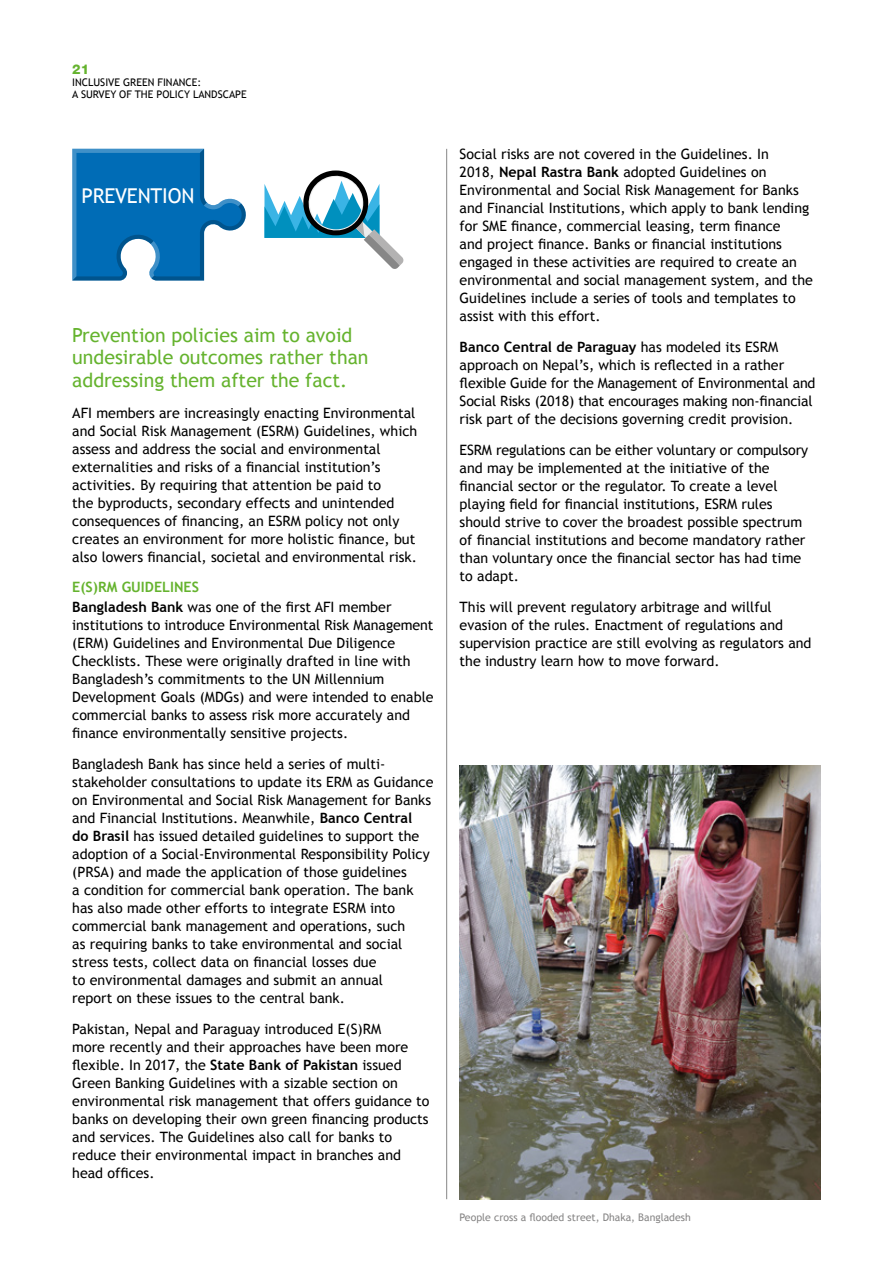
<style>
.page{position:relative;width:893px;height:1263px;background:#fff}
.page>*{position:absolute;margin:0;border:0;box-sizing:border-box;transform-origin:0 0}
.t1{font:20.4px "Trebuchet MS";letter-spacing:-.01em;color:#fff}
.t2{font:19.5px/22.5px "Trebuchet MS";color:#65b32e}
.t3{font:14.25px/18px "Trebuchet MS";color:#000}
.t4{font:800 13.5px "Helvetica Neue";color:#65b32e}
.t5{font:10.5px/12px "Trebuchet MS";color:#000}
.t6{font:10.5px "Trebuchet MS";color:#878686}
.s1{font-weight:700;color:#65b32e}
.s2{font-weight:700}
</style>
<div class="page">
<hr style="left:446px;top:149px;width:1px;height:1050px;background:#878787">
<svg style="left:264px;top:170px;width:140px;height:99px"></svg>
<svg style="left:72px;top:149px;width:174px;height:132px"></svg>
<img style="left:460px;top:765px;width:361px;height:434px">
<p class="t4" style="left:72px;top:61px;width:19px">21</p>
<p class="t5" style="left:72px;top:77px;width:176px">INCLUSIVE GREEN FINANCE:<br>A SURVEY OF THE POLICY LANDSCAPE</p>
<h1 class="t1" style="left:81px;top:183px;width:115px">PREVENTION</h1>
<h2 class="t2" style="left:72px;top:324px;width:298px">Prevention policies aim to avoid undesirable outcomes rather than addressing them after the fact.</h2>
<p class="t3" style="left:72px;top:404px;width:346px">AFI members are increasingly enacting Environmental and Social Risk Management (ESRM) Guidelines, which assess and address the social and environmental externalities and risks of a financial institution’s activities. By requiring that attention be paid to<br>the byproducts, secondary effects and unintended consequences of financing, an ESRM policy not only creates an environment for more holistic finance, but also lowers financial, societal and environmental risk.</p>
<p class="t3" style="left:72px;top:577px;width:321px;line-height:20.1px"><span class="s1">E(S)RM GUIDELINES<br></span><span class="s2">Bangladesh Bank</span> was one of the first AFI member</p>
<p class="t3" style="left:72px;top:617px;width:363px">institutions to introduce Environmental Risk Management (ERM) Guidelines and Environmental Due Diligence Checklists. These were originally drafted in line with Bangladesh’s commitments to the UN Millennium Development Goals (MDGs) and were intended to enable commercial banks to assess risk more accurately and finance environmentally sensitive projects.</p>
<p class="t3" style="left:72px;top:755px;width:363px">Bangladesh Bank has since held a series of multi&shy;stakeholder consultations to update its ERM as Guidance on Environmental and Social Risk Management for Banks and Financial Institutions. Meanwhile, <span class="s2">Banco Central<br>do Brasil</span> has issued detailed guidelines to support the adoption of a Social-Environmental Responsibility Policy (PRSA) and made the application of those guidelines<br>a condition for commercial bank operation. The bank has also made other efforts to integrate ESRM into commercial bank management and operations, such<br>as requiring banks to take environmental and social stress tests, collect data on financial losses due<br>to environmental damages and submit an annual<br>report on these issues to the central bank.</p>
<p class="t3" style="left:72px;top:1020px;width:359px">Pakistan, Nepal and Paraguay introduced E(S)RM<br>more recently and their approaches have been more flexible. In 2017, the <span class="s2">State Bank of Pakistan</span> issued Green Banking Guidelines with a sizable section on environmental risk management that offers guidance to banks on developing their own green financing products and services. The Guidelines also call for banks to reduce their environmental impact in branches and head offices.</p>
<p class="t3" style="left:460px;top:145px;width:355px">Social risks are not covered in the Guidelines. In<br>2018, <span class="s2">Nepal Rastra Bank</span> adopted Guidelines on Environmental and Social Risk Management for Banks and Financial Institutions, which apply to bank lending for SME finance, commercial leasing, term finance<br>and project finance. Banks or financial institutions engaged in these activities are required to create an environmental and social management system, and the Guidelines include a series of tools and templates to assist with this effort.</p>
<p class="t3" style="left:460px;top:338px;width:357px"><span class="s2">Banco Central de Paraguay</span> has modeled its ESRM approach on Nepal’s, which is reflected in a rather flexible Guide for the Management of Environmental and Social Risks (2018) that encourages making non-financial risk part of the decisions governing credit provision.</p>
<p class="t3" style="left:460px;top:441px;width:350px">ESRM regulations can be either voluntary or compulsory and may be implemented at the initiative of the financial sector or the regulator. To create a level playing field for financial institutions, ESRM rules should strive to cover the broadest possible spectrum of financial institutions and become mandatory rather than voluntary once the financial sector has had time to adapt.</p>
<p class="t3" style="left:460px;top:598px;width:353px">This will prevent regulatory arbitrage and willful evasion of the rules. Enactment of regulations and supervision practice are still evolving as regulators and the industry learn how to move forward.</p>
<p class="t6" style="left:460px;top:1211px;width:233px">People cross a flooded street, Dhaka, Bangladesh</p>
</div>
